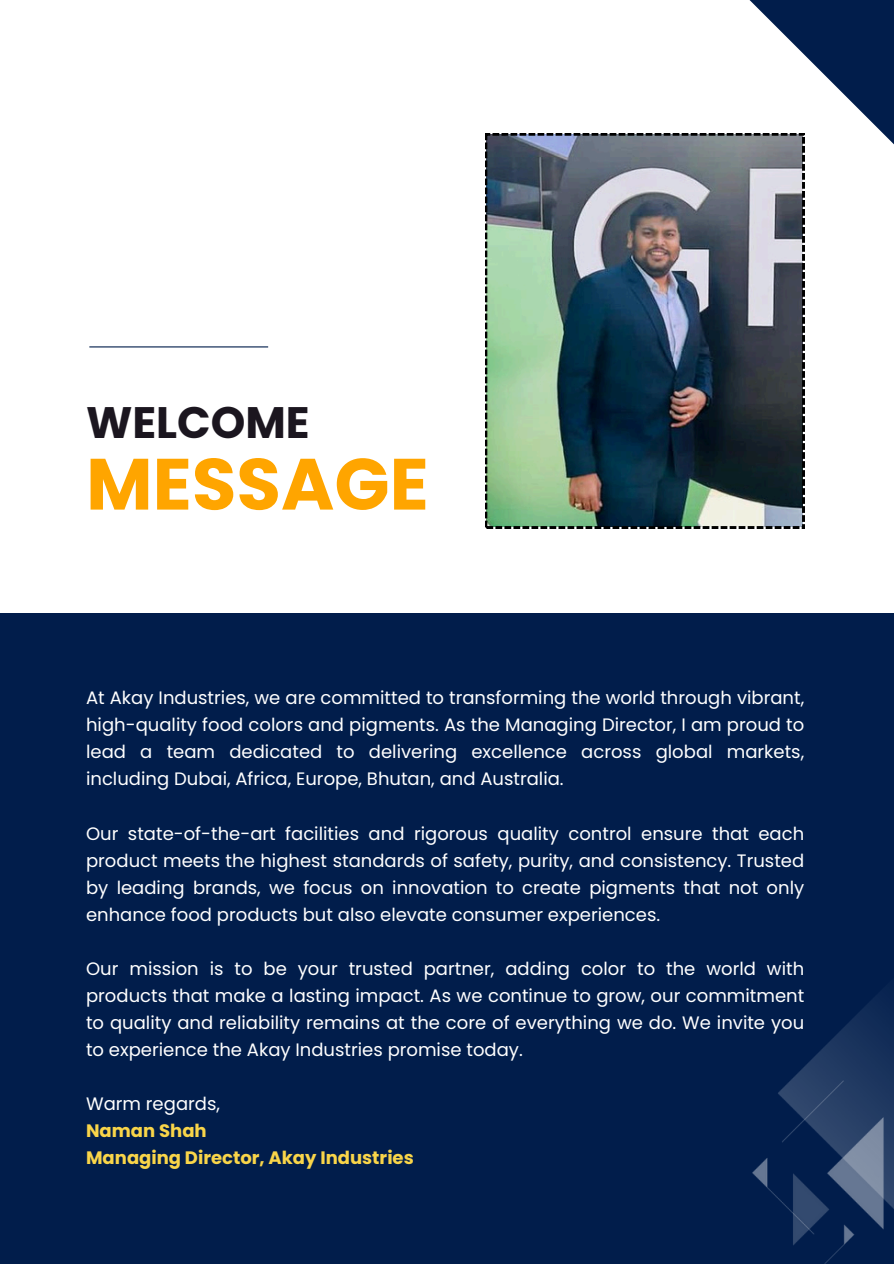
<style>
.page{position:relative;width:894px;height:1264px;background:#fff}
.page>*{position:absolute;margin:0;border:0;box-sizing:border-box;transform-origin:0 0}
.t1{font:700 72.45px "Poppins";color:#ffa500}
.t2{font:700 44.1px "Poppins";color:#1b161f}
.t3{font:18px/27px "Poppins";color:#fff;text-align:justify}
.t4{font:700 18px "Poppins";color:#f9d549}
</style>
<div class="page">
<img style="left:485px;top:133px;width:319px;height:395px">
<svg style="left:717px;top:0;width:176px;height:191px"></svg>
<div style="left:0;top:613px;width:893px;height:650px;background:#011d4b"></div>
<hr style="left:89px;top:346px;width:179px;height:1px;background:#011d4b">
<img style="left:752px;top:996px;width:141px;height:267px">
<p class="t2" style="left:86px;top:391px;width:225px">WELCOME</p>
<p class="t1" style="left:86px;top:433px;width:344px">MESSAGE</p>
<p class="t3" style="left:86px;top:684px;width:719px">At Akay Industries, we are committed to transforming the world through vibrant, high-quality food colors and pigments. As the Managing Director, I am proud to lead a team dedicated to delivering excellence across global markets, including Dubai, Africa, Europe, Bhutan, and Australia.</p>
<h2 class="t3" style="left:86px;top:819px;width:719px">Our state-of-the-art facilities and rigorous quality control ensure that each product meets the highest standards of safety, purity, and consistency. Trusted by leading brands, we focus on innovation to create pigments that not only enhance food products but also elevate consumer experiences.</h2>
<h1 class="t3" style="left:86px;top:954px;width:719px">Our mission is to be your trusted partner, adding color to the world with products that make a lasting impact. As we continue to grow, our commitment to quality and reliability remains at the core of everything we do. We invite you to experience the Akay Industries promise today.</h1>
<p class="t3" style="left:86px;top:1089px;width:135px">Warm regards,</p>
<p class="t4" style="left:86px;top:1117px;width:122px">Naman Shah</p>
<p class="t4" style="left:86px;top:1144px;width:329px">Managing Director, Akay Industries</p>
</div>
